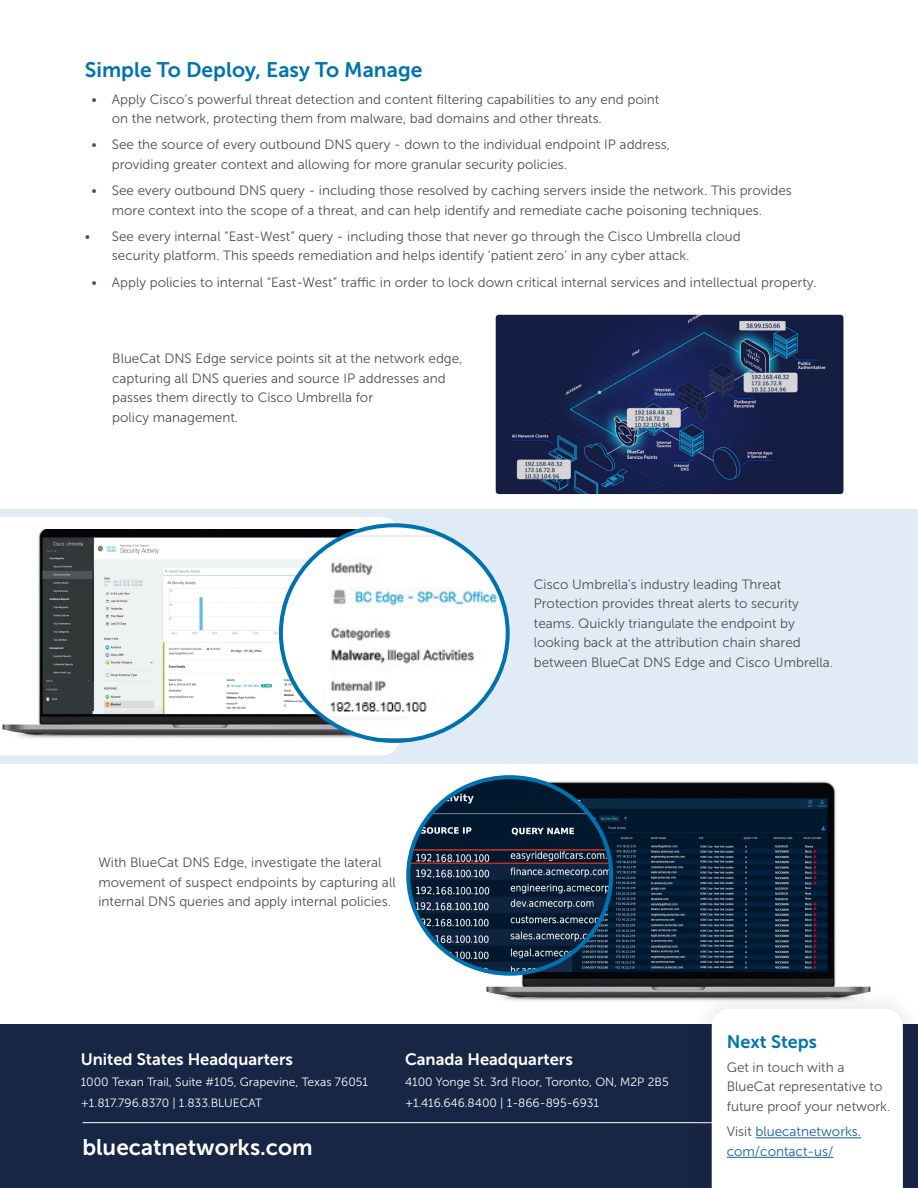
<style>
.page{position:relative;width:918px;height:1188px;background:#fff}
.page>*{position:absolute;margin:0;border:0;box-sizing:border-box;transform-origin:0 0}
.t1{font:22.5px "Museo Sans 700";color:#fff}
.t2{font:21px "Museo Sans 700";color:#0073ae}
.t3{font:18px "Museo Sans 700";color:#0073ae}
.t4{font:16.5px "Museo Sans 700";color:#fff}
.t5{font:13.5px/19.5px "Museo Sans 300";color:#4e4e50}
.t6{font:13.5px/19.5px "Museo Sans 300";color:#175d9e}
.t7{font:12px "Museo Sans 300";color:#fff}
.s1{color:#4e4e50}
</style>
<div class="page">
<div style="left:0;top:509px;width:918px;height:254px;background:#e1ebf5"></div>
<div style="left:0;top:517px;width:399px;height:239px;background:#fff"></div>
<img style="left:486px;top:775px;width:350px;height:226px">
<img style="left:496px;top:315px;width:347px;height:179px">
<img style="left:2px;top:529px;width:279px;height:211px">
<img style="left:281px;top:525px;width:226px;height:216px">
<img style="left:408px;top:777px;width:203px;height:195px">
<div style="left:406px;top:775px;width:207px;height:201px;border:4px solid #0073ae;border-radius:50%"></div>
<div style="left:0;top:1025px;width:918px;height:163px;background:#172645"></div>
<hr style="left:82px;top:1122px;width:755px;height:1px;background:#fff">
<div style="left:689px;top:986px;width:229px;height:202px;background:#231f20;opacity:.15"></div>
<div style="left:712px;top:1009px;width:191px;height:179px;background:#fff"></div>
<hr style="left:756px;top:1137px;width:105px;height:1px;background:#175d9e">
<hr style="left:727px;top:1157px;width:106px;height:1px;background:#175d9e">
<p class="t2" style="left:85px;top:58px;width:339px">Simple To Deploy, Easy To Manage</p>
<p class="t5" style="left:112px;top:89px;width:549px;text-indent:-20px">• Apply Cisco’s powerful threat detection and content filtering capabilities to any end point on the network, protecting them from malware, bad domains and other threats.</p>
<p class="t5" style="left:112px;top:135px;width:560px;text-indent:-20px">• See the source of every outbound DNS query - down to the individual endpoint IP address, providing greater context and allowing for more granular security policies.</p>
<p class="t5" style="left:112px;top:181px;width:681px;text-indent:-20px">• See every outbound DNS query - including those resolved by caching servers inside the network. This provides more context into the scope of a threat, and can help identify and remediate cache poisoning techniques.</p>
<p class="t5" style="left:112px;top:226px;width:630px;text-indent:-27px">• See every internal “East-West” query - including those that never go through the Cisco Umbrella cloud security platform. This speeds remediation and helps identify ‘patient zero’ in any cyber attack.</p>
<p class="t5" style="left:92px;top:272px;width:727px">• Apply policies to internal “East-West” traffic in order to lock down critical internal services and intellectual property.</p>
<p class="t5" style="left:112px;top:349px;width:352px">BlueCat DNS Edge service points sit at the network edge, capturing all DNS queries and source IP addresses and passes them directly to Cisco Umbrella for</p>
<p class="t5" style="left:112px;top:407px;width:128px">policy management.</p>
<p class="t5" style="left:534px;top:574px;width:301px">Cisco Umbrella’s industry leading Threat Protection provides threat alerts to security teams. Quickly triangulate the endpoint by looking back at the attribution chain shared between BlueCat DNS Edge and Cisco Umbrella.</p>
<p class="t5" style="left:98px;top:853px;width:299px">With BlueCat DNS Edge, investigate the lateral movement of suspect endpoints by capturing all internal DNS queries and apply internal policies.</p>
<p class="t4" style="left:81px;top:1050px;width:214px">United States Headquarters</p>
<p class="t7" style="left:81px;top:1075px;width:289px">1000 Texan Trail, Suite #105, Grapevine, Texas 76051</p>
<p class="t7" style="left:81px;top:1096px;width:183px">+1.817.796.8370 | 1.833.BLUECAT</p>
<p class="t1" style="left:82px;top:1135px;width:232px">bluecatnetworks.com</p>
<p class="t4" style="left:405px;top:1050px;width:169px">Canada Headquarters</p>
<p class="t7" style="left:405px;top:1075px;width:265px">4100 Yonge St. 3rd Floor, Toronto, ON, M2P 2B5</p>
<p class="t7" style="left:405px;top:1096px;width:196px">+1.416.646.8400 | 1-866-895-6931</p>
<p class="t3" style="left:727px;top:1032px;width:92px">Next Steps</p>
<p class="t5" style="left:727px;top:1058px;width:165px">Get in touch with a<br>BlueCat representative to future proof your network.</p>
<p class="t6" style="left:727px;top:1122px;width:136px"><span class="s1">Visit</span> bluecatnetworks. com/contact-us/</p>
</div>
